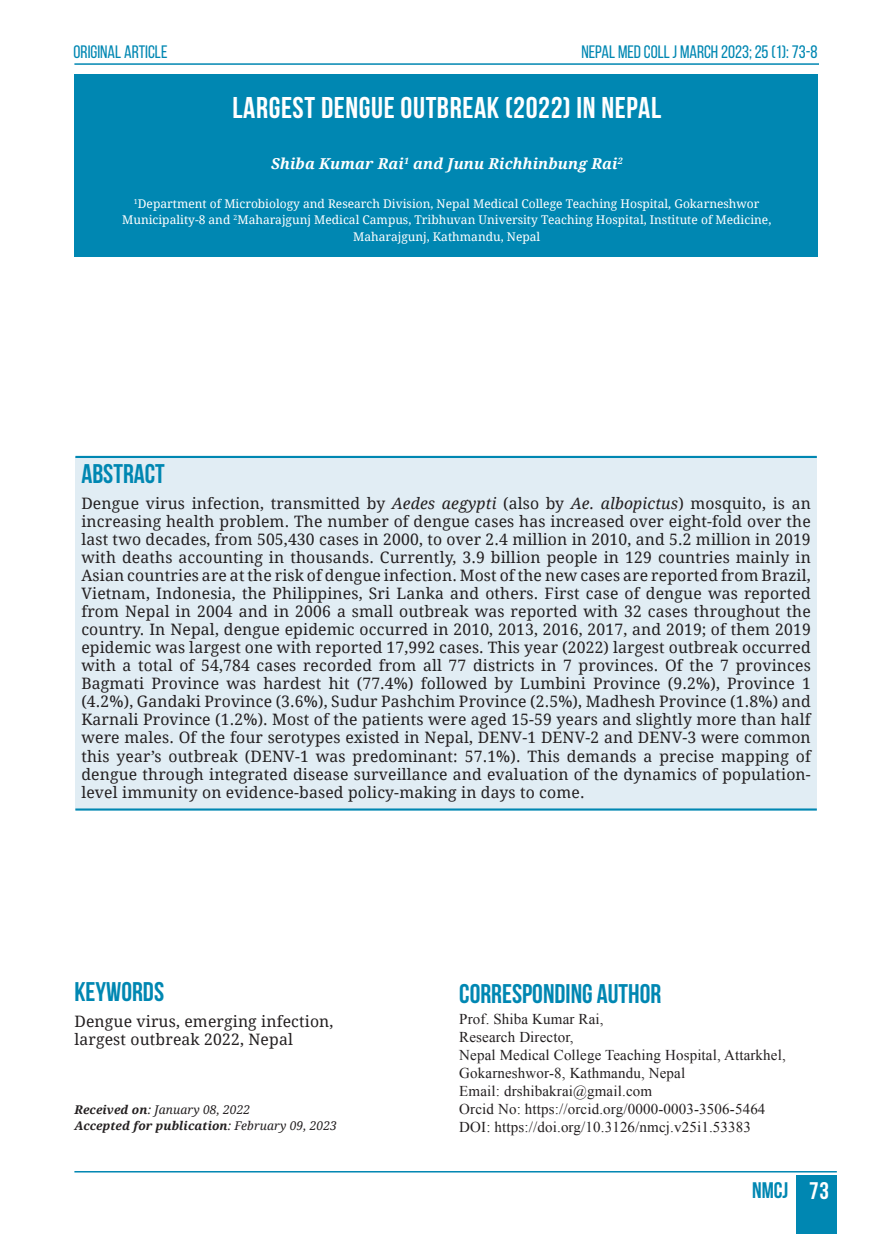
<style>
.page{position:relative;width:893px;height:1234px;background:#fff}
.page>*{position:absolute;margin:0;border:0;box-sizing:border-box;transform-origin:0 0}
.t1{font:700 30px "Bebas Neue";letter-spacing:.02em;color:#fff}
.subhead{font:700 27px "Bebas Neue";color:#0087b2}
.t2{font:700 22.5px "Bebas Neue";color:#0087b2}
.t3{font:18px "Bebas Neue";color:#0087b2}
.MAIN_TEXT_PARA{font:15.75px/18px "Droid Serif";letter-spacing:.01em;color:#231f20;text-align:justify}
.t4{font:15px/18px "Times New Roman";letter-spacing:.01em;color:#231f20}
.MAIN_TEXT_PARA-2{font:italic 700 15px "Droid Serif";letter-spacing:.01em;color:#fff}
.t5{font:12px/16.5px "Droid Serif";color:#fff;text-align:center}
.t6{font:italic 700 12px "Droid Serif";letter-spacing:.01em;color:#231f20}
.t7{font:italic 12px "Droid Serif";letter-spacing:.01em;color:#231f20}
.s1{font-style:italic}
.s2{font-weight:700}
.s3{font-weight:400}
.s4{font-size:24px;color:#fff}
</style>
<div class="page">
<div style="left:796px;top:1174px;width:41px;height:59px;background:#0087b2"></div>
<hr style="left:74px;top:1170px;width:763px;height:2px;background:#0087b2">
<hr style="left:74px;top:63px;width:745px;height:2px;background:#0087b2">
<div style="left:74px;top:75px;width:744px;height:181px;background:#0087b2"></div>
<div style="left:75px;top:457px;width:742px;height:352px;background:#e1edf4"></div>
<hr style="left:75px;top:456px;width:742px;height:2px;background:#0087b2">
<hr style="left:75px;top:808px;width:742px;height:2px;background:#0087b2">
<p class="t3" style="left:74px;top:42px;width:95px">ORIGINAL ARTICLE</p>
<p class="t3" style="left:581px;top:42px;width:238px">NEPAL MED COLL J MARCH 2023; 25 (1): 73-8</p>
<p class="t1" style="left:232px;top:91px;width:430px">LARGEST DENGUE OUTBREAK (2022) IN NEPAL</p>
<p class="MAIN_TEXT_PARA-2" style="left:271px;top:153px;width:353px">Shiba Kumar Rai<sup>1</sup> and Junu Richhinbung Rai<sup>2</sup></p>
<p class="t5" style="left:122px;top:195px;width:651px"><sup>1</sup>Department of Microbiology and Research Division, Nepal Medical College Teaching Hospital, Gokarneshwor<br>Municipality-8 and <sup>2</sup>Maharajgunj Medical Campus, Tribhuvan University Teaching Hospital, Institute of Medicine,<br>Maharajgunj, Kathmandu, Nepal</p>
<p class="subhead" style="left:81px;top:459px;width:85px">ABSTRACT</p>
<p class="MAIN_TEXT_PARA" style="left:81px;top:494px;width:731px">Dengue virus infection, transmitted by <span class="s1">Aedes aegypti</span> (also by <span class="s1">Ae. albopictus</span>) mosquito, is an increasing health problem. The number of dengue cases has increased over eight-fold over the last two decades, from 505,430 cases in 2000, to over 2.4 million in 2010, and 5.2 million in 2019 with deaths accounting in thousands. Currently, 3.9 billion people in 129 countries mainly in Asian countries are at the risk of dengue infection. Most of the new cases are reported from Brazil, Vietnam, Indonesia, the Philippines, Sri Lanka and others. First case of dengue was reported from Nepal in 2004 and in 2006 a small outbreak was reported with 32 cases throughout the country. In Nepal, dengue epidemic occurred in 2010, 2013, 2016, 2017, and 2019; of them 2019 epidemic was largest one with reported 17,992 cases. This year (2022) largest outbreak occurred with a total of 54,784 cases recorded from all 77 districts in 7 provinces. Of the 7 provinces Bagmati Province was hardest hit (77.4%) followed by Lumbini Province (9.2%), Province 1 (4.2%), Gandaki Province (3.6%), Sudur Pashchim Province (2.5%), Madhesh Province (1.8%) and Karnali Province (1.2%). Most of the patients were aged 15-59 years and slightly more than half were males. Of the four serotypes existed in Nepal, DENV-1 DENV-2 and DENV-3 were common this year’s outbreak (DENV-1 was predominant: 57.1%). This demands a precise mapping of dengue through integrated disease surveillance and evaluation of the dynamics of population&shy;level immunity on evidence-based policy-making in days to come.</p>
<p class="subhead" style="left:74px;top:976px;width:91px">KEYWORDS</p>
<p class="MAIN_TEXT_PARA" style="left:74px;top:1011px;width:261px">Dengue virus, emerging infection, largest outbreak 2022, Nepal</p>
<p class="t7" style="left:74px;top:1101px;width:177px"><span class="s2">Received on</span>: January 08, 2022</p>
<p class="t6" style="left:74px;top:1117px;width:264px">Accepted for publication<span class="s3">: February 09, 2023</span></p>
<p class="subhead" style="left:459px;top:979px;width:204px">CORRESPONDING AUTHOR</p>
<p class="t4" style="left:459px;top:1009px;width:146px">Prof. Shiba Kumar Rai,</p>
<p class="t4" style="left:459px;top:1027px;width:116px">Research Director,</p>
<p class="t4" style="left:459px;top:1045px;width:328px">Nepal Medical College Teaching Hospital, Attarkhel,<br>Gokarneshwor-8, Kathmandu, Nepal</p>
<p class="t4" style="left:459px;top:1081px;width:194px">Email: drshibakrai@gmail.com</p>
<p class="t4" style="left:459px;top:1099px;width:308px">Orcid No: https://orcid.org/0000-0003-3506-5464</p>
<p class="t4" style="left:459px;top:1117px;width:293px">DOI: https://doi.org/10.3126/nmcj.v25i1.53383</p>
<h3 class="t2" style="left:752px;top:1177px;width:78px">NMCJ <span class="s4">73</span></h3>
</div>
